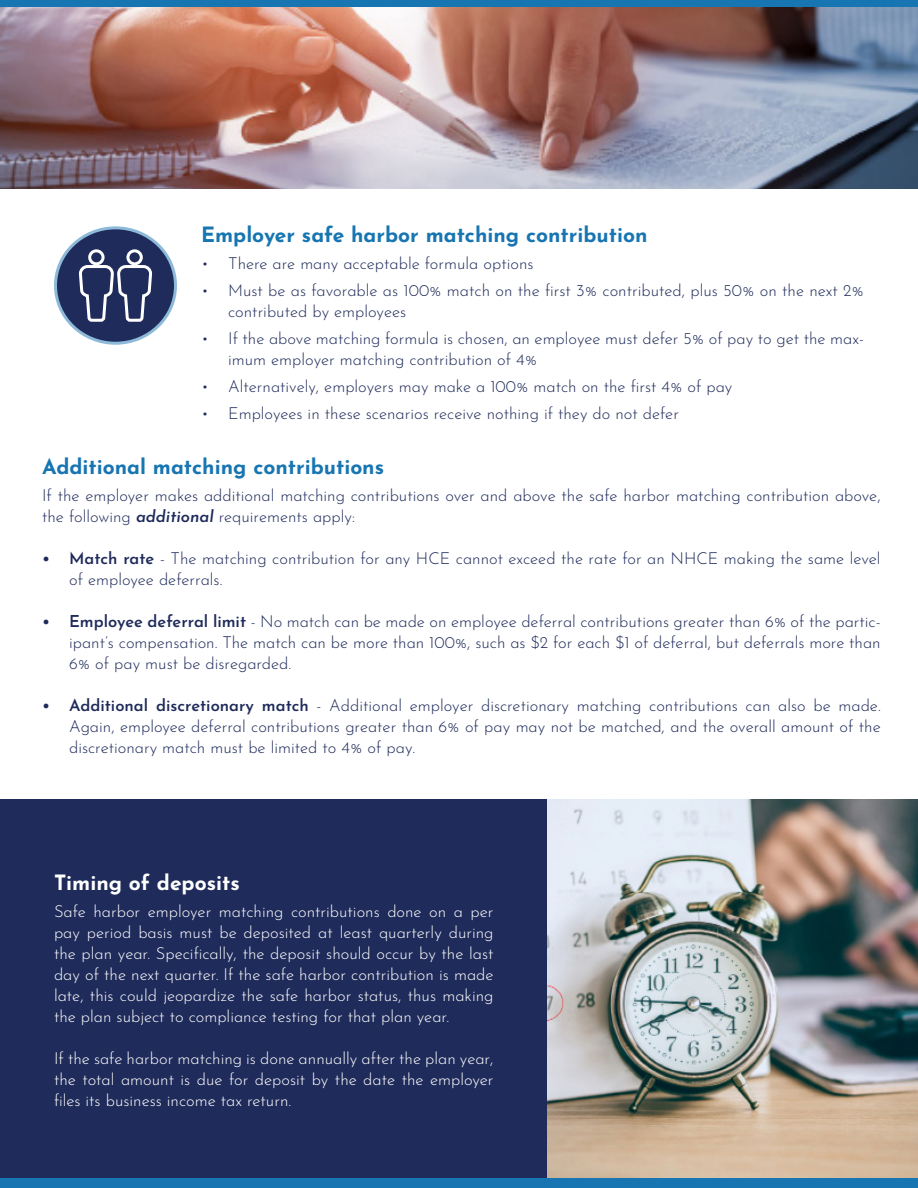
<style>
.page{position:relative;width:918px;height:1188px;background:#fff}
.page>*{position:absolute;margin:0;border:0;box-sizing:border-box;transform-origin:0 0}
.t1{font:700 21px "Josefin Sans";color:#1775b2}
.t2{font:700 21px "Josefin Sans";color:#fff}
.t3{font:300 16.5px/21px "Josefin Sans";color:#1e2a5a}
.t4{font:300 16.5px/21px "Josefin Sans";color:#fff;text-align:justify}
.t5{font:300 16.5px/21px "Josefin Sans";color:#1f2b5a}
.s1{font-weight:600;font-style:italic}
.s2{font-weight:600}
</style>
<div class="page">
<div style="left:0;top:0;width:918px;height:7px;background:#1775b2"></div>
<div style="left:55px;top:228px;width:121px;height:115px;background:#1f2b5a;border-radius:50%"></div>
<div style="left:54px;top:226px;width:123px;height:119px;border:3px solid #8dbad9;border-radius:50%"></div>
<div style="left:88px;top:249px;width:17px;height:16px;border:3px solid #fff;border-radius:50%"></div>
<svg style="left:78px;top:263px;width:75px;height:59px"></svg>
<div style="left:126px;top:249px;width:17px;height:16px;border:3px solid #fff;border-radius:50%"></div>
<div style="left:0;top:799px;width:918px;height:383px;background:#1f2b5a"></div>
<img style="left:0;top:7px;width:918px;height:182px">
<img style="left:547px;top:799px;width:371px;height:380px">
<div style="left:0;top:1179px;width:918px;height:9px;background:#1775b2"></div>
<p class="t1" style="left:201px;top:219px;width:448px">Employer safe harbor matching contribution</p>
<p class="t5" style="left:201px;top:251px;width:334px">• There are many acceptable formula options</p>
<p class="t5" style="left:228px;top:278px;width:637px;text-indent:-27px">• Must be as favorable as 100% match on the first 3% contributed, plus 50% on the next 2% contributed by employees</p>
<p class="t5" style="left:228px;top:326px;width:637px;text-indent:-27px">• If the above matching formula is chosen, an employee must defer 5% of pay to get the max&shy;imum employer matching contribution of 4%</p>
<p class="t5" style="left:201px;top:374px;width:533px">• Alternatively, employers may make a 100% match on the first 4% of pay</p>
<p class="t5" style="left:201px;top:401px;width:479px">• Employees in these scenarios receive nothing if they do not defer</p>
<p class="t1" style="left:42px;top:451px;width:344px">Additional matching contributions</p>
<p class="t3" style="left:42px;top:484px;width:840px">If the employer makes additional matching contributions over and above the safe harbor matching contribution above, the following <span class="s1">additional</span> requirements apply:</p>
<p class="t3" style="left:69px;top:547px;width:813px;text-indent:-27px"><span class="s2">• Match rate</span> - The matching contribution for any HCE cannot exceed the rate for an NHCE making the same level of employee deferrals.</p>
<p class="t3" style="left:69px;top:610px;width:813px;text-align:justify;text-indent:-27px"><span class="s2">• Employee deferral limit</span> - No match can be made on employee deferral contributions greater than 6% of the partic&shy;ipant’s compensation. The match can be more than 100%, such as $2 for each $1 of deferral, but deferrals more than 6% of pay must be disregarded.</p>
<p class="t3" style="left:69px;top:694px;width:813px;text-align:justify;text-indent:-27px"><span class="s2">• Additional discretionary match</span> - Additional employer discretionary matching contributions can also be made.<br>Again, employee deferral contributions greater than 6% of pay may not be matched, and the overall amount of the discretionary match must be limited to 4% of pay.</p>
<p class="t2" style="left:54px;top:867px;width:187px">Timing of deposits</p>
<p class="t4" style="left:54px;top:899px;width:441px">Safe harbor employer matching contributions done on a per pay period basis must be deposited at least quarterly during the plan year. Specifically, the deposit should occur by the last day of the next quarter. If the safe harbor contribution is made late, this could jeopardize the safe harbor status, thus making the plan subject to compliance testing for that plan year.</p>
<p class="t4" style="left:54px;top:1046px;width:441px">If the safe harbor matching is done annually after the plan year, the total amount is due for deposit by the date the employer files its business income tax return.</p>
</div>
